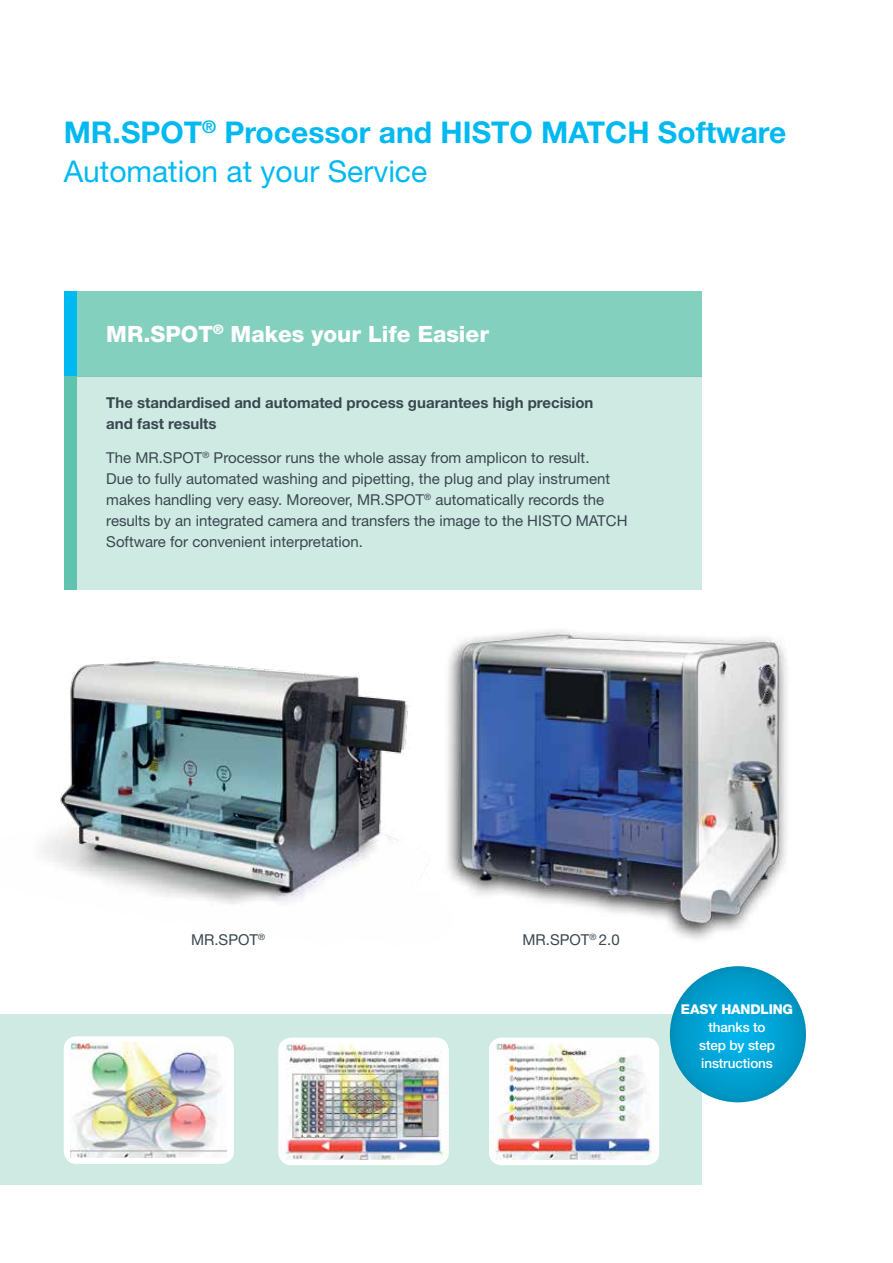
<style>
.page{position:relative;width:893px;height:1263px;background:#fff}
.page>*{position:absolute;margin:0;border:0;box-sizing:border-box;transform-origin:0 0}
.t1{font:700 30px/39px "Helvetica Neue LT Std";color:#00b9f1}
.t2{font:800 22.5px "Helvetica Neue LT Std";color:#fff}
.t3{font:15px/21px "Helvetica Neue LT Std";color:#39474f}
.t4{font:700 15px/21px "Helvetica Neue LT Std";color:#39474f}
.t5{font:500 13.5px/18px "Helvetica Neue LT Std";letter-spacing:-.01em;color:#fff;text-align:center}
.t6{font:800 13.5px "Helvetica Neue LT Std";color:#fff}
.s1{font-weight:400}
</style>
<div class="page">
<div style="left:64px;top:376px;width:638px;height:214px;background:#cfeae2"></div>
<div style="left:64px;top:291px;width:638px;height:85px;background:#83d0bf"></div>
<div style="left:64px;top:291px;width:13px;height:85px;background:#00b9f1"></div>
<div style="left:64px;top:376px;width:13px;height:214px;background:#60c3ad"></div>
<img style="left:43px;top:661px;width:310px;height:243px">
<div style="left:0;top:1014px;width:702px;height:170px;background:#cfeae2"></div>
<div style="left:489px;top:1037px;width:170px;height:128px;background:#fff;border-radius:13px"></div>
<img style="left:489px;top:1043px;width:170px;height:117px">
<div style="left:64px;top:1036px;width:170px;height:128px;background:#fff;border-radius:13px"></div>
<img style="left:71px;top:1042px;width:156px;height:116px">
<div style="left:279px;top:1037px;width:170px;height:128px;background:#fff;border-radius:13px"></div>
<img style="left:279px;top:1043px;width:170px;height:117px">
<svg style="left:670px;top:966px;width:136px;height:136px;background:#009fd0"></svg>
<img style="left:353px;top:631px;width:434px;height:349px">
<h1 class="t1" style="left:64px;top:112px;width:724px">MR.SPOT<sup>®</sup> Processor and HISTO MATCH Software<br><span class="s1">Automation at your Service</span></h1>
<h2 class="t2" style="left:106px;top:320px;width:384px">MR.SPOT<sup>®</sup> Makes your Life Easier</h2>
<p class="t4" style="left:106px;top:392px;width:489px">The standardised and automated process guarantees high precision and fast results</p>
<p class="t3" style="left:106px;top:447px;width:523px">The MR.SPOT<sup>®</sup> Processor runs the whole assay from amplicon to result.<br>Due to fully automated washing and pipetting, the plug and play instrument makes handling very easy. Moreover, MR.SPOT<sup>®</sup> automatically records the results by an integrated camera and transfers the image to the HISTO MATCH Software for convenient interpretation.</p>
<p class="t3" style="left:191px;top:929px;width:75px">MR.SPOT<sup>®</sup></p>
<p class="t3" style="left:522px;top:929px;width:99px">MR.SPOT<sup>®</sup> 2.0</p>
<p class="t6" style="left:681px;top:1001px;width:20px">Easy</p>
<p class="t6" style="left:721px;top:1001px;width:11px">handl</p>
<p class="t6" style="left:769px;top:1001px;width:15px">ing</p>
<p class="t5" style="left:699px;top:1018px;width:77px">thanks to step by step instructions</p>
</div>
